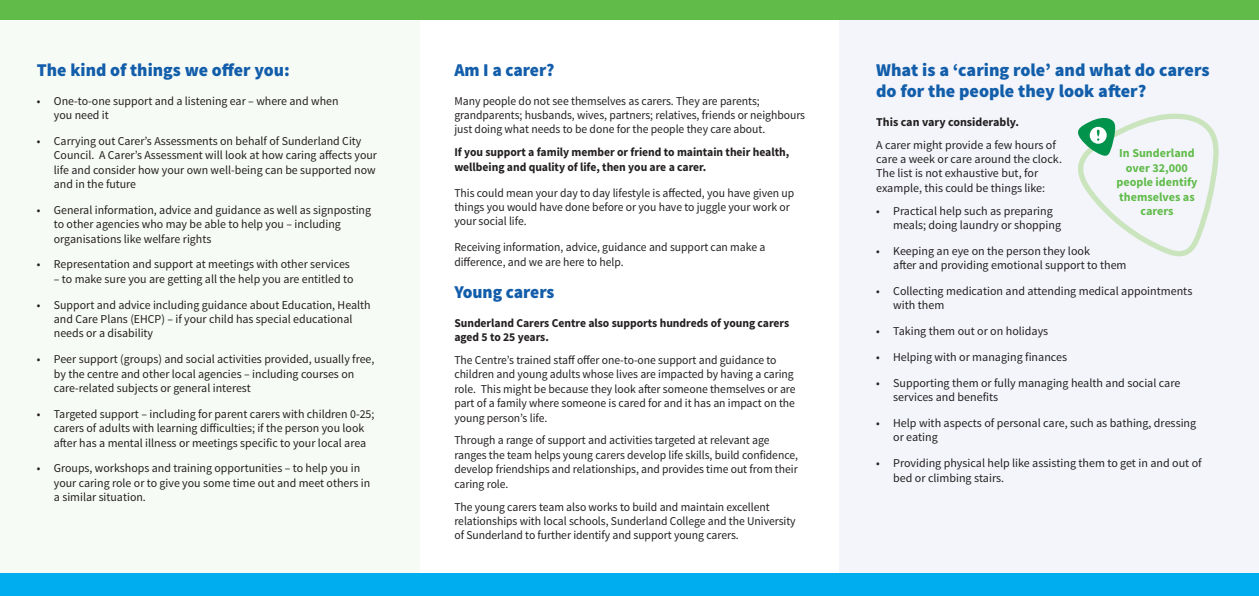
<style>
.page{position:relative;width:1259px;height:596px;background:#fff}
.page>*{position:absolute;margin:0;border:0;box-sizing:border-box;transform-origin:0 0}
.t1{font:900 18px/21px "Source Sans Pro";color:#135eaa}
.t2{font:700 12.1px/14.5px "Source Sans Pro";color:#60bb49;text-align:center}
.t3{font:12px/14.4px "Source Sans Pro";color:#231f20}
.t4{font:700 12px/14.4px "Source Sans Pro";letter-spacing:-.005em;color:#231f20}
</style>
<div class="page">
<div style="left:839px;top:0;width:420px;height:577px;background:#f3f5fa"></div>
<div style="left:0;top:6px;width:420px;height:577px;background:#f7fbf6"></div>
<div style="left:0;top:0;width:1259px;height:20px;background:#60bb49"></div>
<div style="left:0;top:573px;width:1259px;height:22px;background:#00aeef"></div>
<svg style="left:1078px;top:113px;width:141px;height:144px"></svg>
<p class="t1" style="left:37px;top:60px;width:254px">The kind of things we offer you:</p>
<p class="t3" style="left:54px;top:93px;width:286px;text-indent:-17px">• One-to-one support and a listening ear – where and when you need it</p>
<p class="t3" style="left:54px;top:134px;width:325px;text-indent:-17px">• Carrying out Carer’s Assessments on behalf of Sunderland City Council. A Carer’s Assessment will look at how caring affects your life and consider how your own well-being can be supported now and in the future</p>
<p class="t3" style="left:54px;top:203px;width:319px;text-indent:-17px">• General information, advice and guidance as well as signposting to other agencies who may be able to help you – including organisations like welfare rights</p>
<p class="t3" style="left:37px;top:257px;width:314px">• Representation and support at meetings with other services</p>
<p class="t3" style="left:54px;top:271px;width:301px">– to make sure you are getting all the help you are entitled to</p>
<p class="t3" style="left:54px;top:297px;width:318px;text-indent:-17px">• Support and advice including guidance about Education, Health and Care Plans (EHCP) – if your child has special educational needs or a disability</p>
<p class="t3" style="left:54px;top:352px;width:322px;text-indent:-17px">• Peer support (groups) and social activities provided, usually free, by the centre and other local agencies – including courses on care-related subjects or general interest</p>
<p class="t3" style="left:54px;top:406px;width:322px;text-indent:-17px">• Targeted support – including for parent carers with children 0-25; carers of adults with learning difficulties; if the person you look after has a mental illness or meetings specific to your local area</p>
<p class="t3" style="left:54px;top:461px;width:318px;text-indent:-17px">• Groups, workshops and training opportunities – to help you in your caring role or to give you some time out and meet others in a similar situation.</p>
<p class="t1" style="left:454px;top:60px;width:102px">Am I a carer?</p>
<p class="t3" style="left:454px;top:93px;width:352px">Many people do not see themselves as carers. They are parents; grandparents; husbands, wives, partners; relatives, friends or neighbours just doing what needs to be done for the people they care about.</p>
<p class="t4" style="left:454px;top:145px;width:336px">If you support a family member or friend to maintain their health, wellbeing and quality of life, then you are a carer.</p>
<p class="t3" style="left:454px;top:185px;width:341px">This could mean your day to day lifestyle is affected, you have given up things you would have done before or you have to juggle your work or your social life.</p>
<p class="t3" style="left:454px;top:240px;width:312px">Receiving information, advice, guidance and support can make a difference, and we are here to help.</p>
<p class="t1" style="left:454px;top:282px;width:101px">Young carers</p>
<p class="t4" style="left:454px;top:315px;width:336px">Sunderland Carers Centre also supports hundreds of young carers aged 5 to 25 years.</p>
<p class="t3" style="left:454px;top:352px;width:343px">The Centre’s trained staff offer one-to-one support and guidance to children and young adults whose lives are impacted by having a caring role. This might be because they look after someone themselves or are part of a family where someone is cared for and it has an impact on the young person’s life.</p>
<p class="t3" style="left:454px;top:433px;width:345px">Through a range of support and activities targeted at relevant age ranges the team helps young carers develop life skills, build confidence, develop friendships and relationships, and provides time out from their caring role.</p>
<p class="t3" style="left:454px;top:499px;width:343px">The young carers team also works to build and maintain excellent relationships with local schools, Sunderland College and the University of Sunderland to further identify and support young carers.</p>
<p class="t1" style="left:876px;top:60px;width:335px">What is a ‘caring role’ and what do carers do for the people they look after?</p>
<p class="t4" style="left:876px;top:115px;width:144px">This can vary considerably.</p>
<p class="t3" style="left:876px;top:137px;width:187px">A carer might provide a few hours of care a week or care around the clock.<br>The list is not exhaustive but, for example, this could be things like:</p>
<p class="t3" style="left:893px;top:203px;width:169px;text-indent:-17px">• Practical help such as preparing meals; doing laundry or shopping</p>
<p class="t3" style="left:893px;top:244px;width:235px;text-indent:-17px">• Keeping an eye on the person they look<br>after and providing emotional support to them</p>
<p class="t3" style="left:893px;top:284px;width:301px;text-indent:-17px">• Collecting medication and attending medical appointments with them</p>
<p class="t3" style="left:876px;top:324px;width:174px">• Taking them out or on holidays</p>
<p class="t3" style="left:876px;top:350px;width:192px">• Helping with or managing finances</p>
<p class="t3" style="left:893px;top:375px;width:289px;text-indent:-17px">• Supporting them or fully managing health and social care services and benefits</p>
<p class="t3" style="left:893px;top:416px;width:304px;text-indent:-17px">• Help with aspects of personal care, such as bathing, dressing or eating</p>
<p class="t3" style="left:893px;top:456px;width:310px;text-indent:-17px">• Providing physical help like assisting them to get in and out of bed or climbing stairs.</p>
<p class="t2" style="left:1116px;top:146px;width:82px">In Sunderland over 32,000 people identify themselves as carers</p>
</div>
